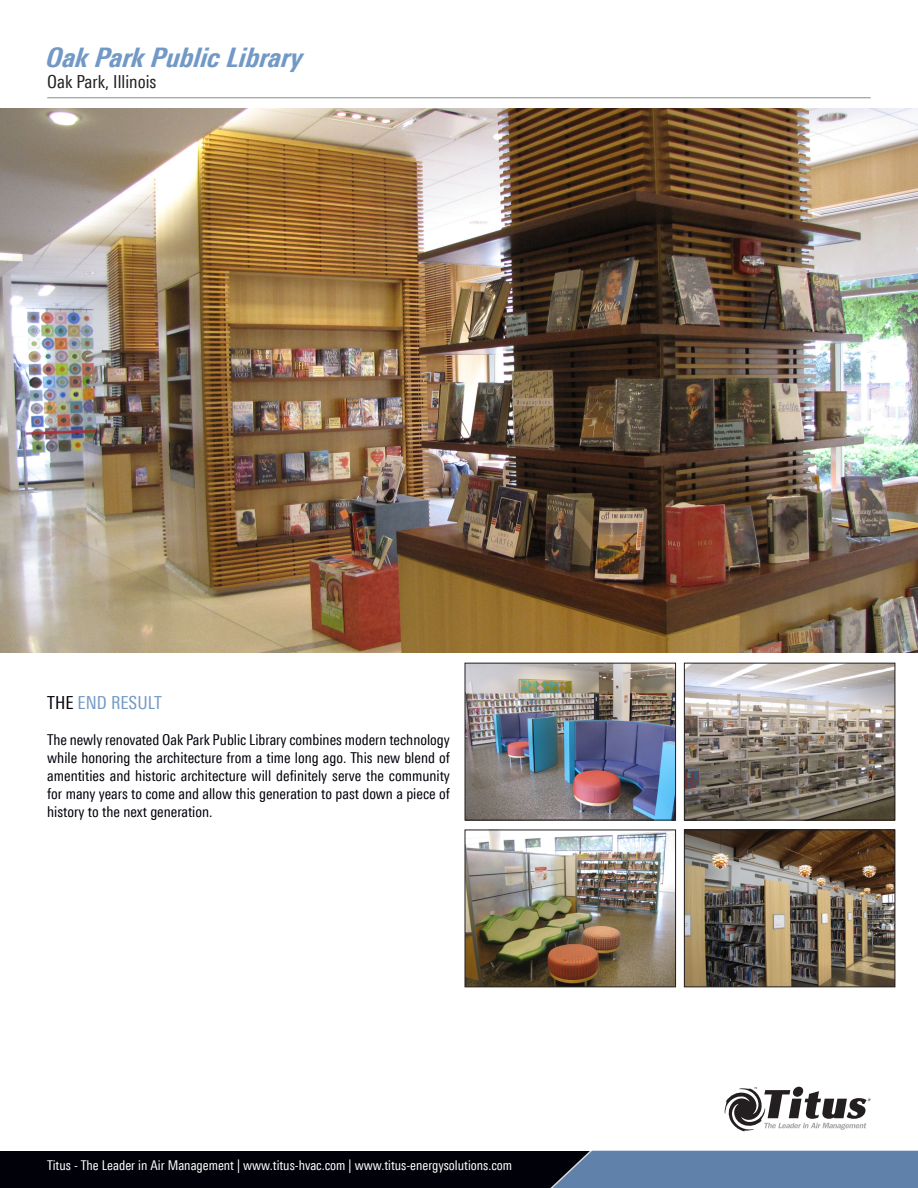
<style>
.page{position:relative;width:918px;height:1188px;background:#fff}
.page>*{position:absolute;margin:0;border:0;box-sizing:border-box;transform-origin:0 0}
.t1{font:italic 800 condensed 27px "LT Univers";color:#7299c6}
.t2{font:condensed 18px "LT Univers";color:#231f20}
.t3{font:condensed 18px "LT Univers";color:#7299c6}
.Title_sub{font:condensed 15px/18px "LT Univers";color:#010209;text-align:justify}
.t4{font:condensed 13.5px "LT Univers";color:#fff}
.s1{color:#010209}
</style>
<div class="page">
<img style="left:0;top:109px;width:918px;height:543px">
<hr style="left:47px;top:98px;width:824px;height:1px;background:#8a8c8f">
<img style="left:467px;top:665px;width:207px;height:153px">
<div style="left:465px;top:663px;width:211px;height:157px;border:1px solid #231f20"></div>
<img style="left:686px;top:665px;width:207px;height:153px">
<div style="left:684px;top:663px;width:211px;height:157px;border:1px solid #231f20"></div>
<img style="left:467px;top:832px;width:207px;height:153px">
<div style="left:465px;top:830px;width:211px;height:157px;border:1px solid #231f20"></div>
<img style="left:686px;top:832px;width:207px;height:153px">
<div style="left:684px;top:830px;width:211px;height:157px;border:1px solid #231f20"></div>
<hr style="left:0;top:1151px;width:918px;height:1px;background:#7299c6">
<svg style="left:725px;top:1087px;width:146px;height:45px"></svg>
<div style="left:0;top:1152px;width:918px;height:36px;background:#010209"></div>
<svg style="left:485px;top:1150px;width:433px;height:38px"></svg>
<p class="t1" style="left:47px;top:41px;width:258px">Oak Park Public Library</p>
<p class="t2" style="left:47px;top:71px;width:111px">Oak Park, Illinois</p>
<p class="t3" style="left:47px;top:692px;width:116px"><span class="s1">THE</span> END RESULT</p>
<p class="Title_sub" style="left:47px;top:730px;width:404px">The newly renovated Oak Park Public Library combines modern technology while honoring the architecture from a time long ago. This new blend of amentities and historic architecture will definitely serve the community for many years to come and allow this generation to past down a piece of history to the next generation.</p>
<p class="t4" style="left:47px;top:1157px;width:467px">Titus - The Leader in Air Management | www.titus-hvac.com | www.titus-energysolutions.com</p>
</div>
